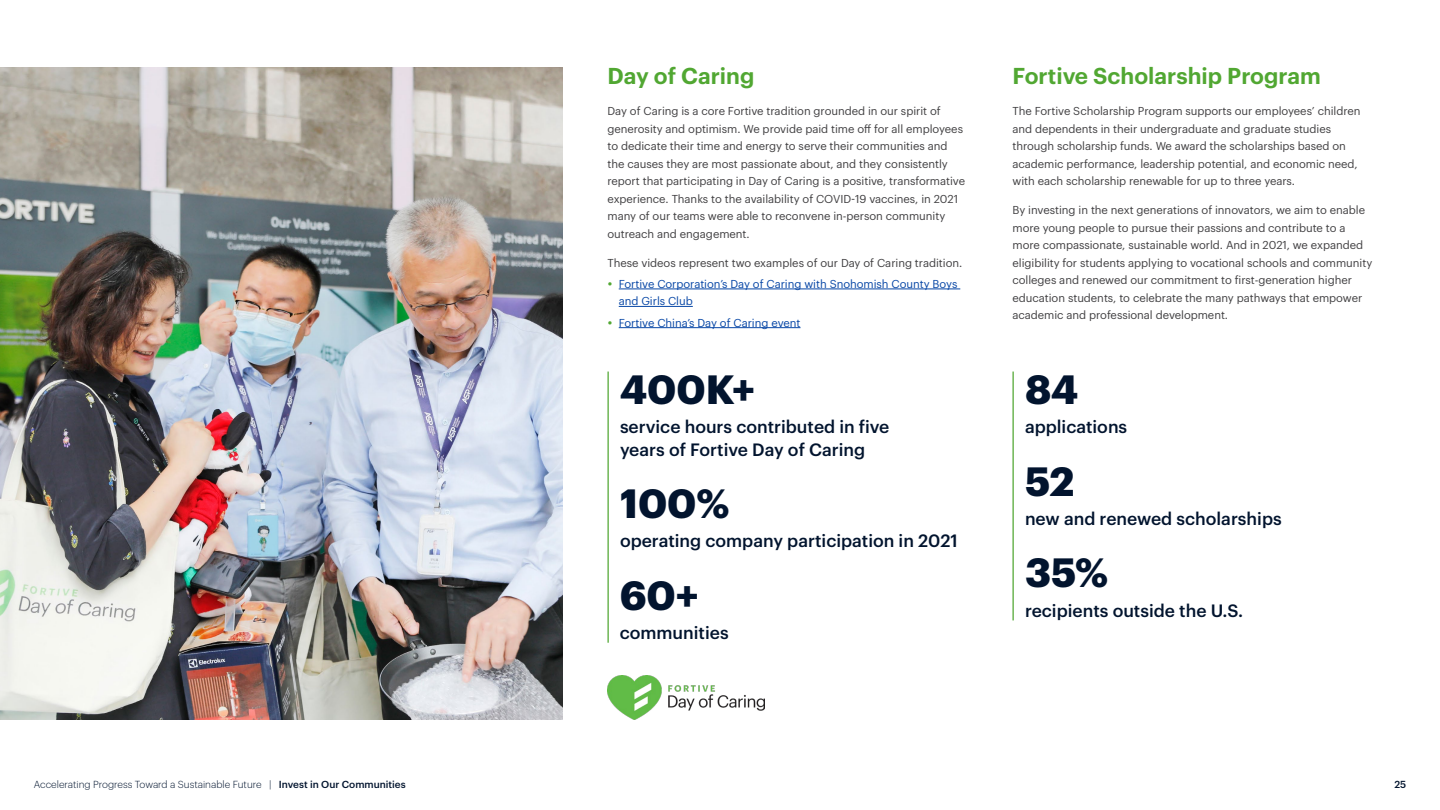
<style>
.page{position:relative;width:1440px;height:810px;background:#fff}
.page>*{position:absolute;margin:0;border:0;box-sizing:border-box;transform-origin:0 0}
.t1{font:700 40px "Graphik";color:#02142e}
.t2{font:600 22.5px "Graphik";color:#51a732}
.t3{font:500 17.5px/22.5px "Graphik";color:#02142e}
.t4{font:11.25px/17.5px "Graphik";letter-spacing:-.005em;color:#414042}
.t5{font:11.25px/17.5px "Graphik";letter-spacing:-.005em;color:#0847a6}
.t6{font:300 10px "Graphik";color:#02142e}
.t7{font:500 10px "Graphik";color:#02142e}
.s1{font-weight:500}
</style>
<div class="page">
<hr style="left:619px;top:289px;width:341px;height:1px;background:#0847a6">
<hr style="left:619px;top:306px;width:74px;height:1px;background:#0847a6">
<hr style="left:619px;top:327px;width:182px;height:1px;background:#0847a6">
<img style="left:0;top:68px;width:562px;height:652px">
<img style="left:608px;top:675px;width:157px;height:45px">
<hr style="left:608px;top:372px;width:1px;height:271px;background:#51a732">
<hr style="left:1012px;top:372px;width:2px;height:248px;background:#51a732">
<h2 class="t2" style="left:608px;top:58px;width:148px">Day of Caring</h2>
<p class="t4" style="left:608px;top:102px;width:359px">Day of Caring is a core Fortive tradition grounded in our spirit of generosity and optimism. We provide paid time off for all employees to dedicate their time and energy to serve their communities and the causes they are most passionate about, and they consistently report that participating in Day of Caring is a positive, transformative experience. Thanks to the availability of COVID-19 vaccines, in 2021 many of our teams were able to reconvene in-person community outreach and engagement.</p>
<p class="t4" style="left:608px;top:253px;width:356px">These videos represent two examples of our Day of Caring tradition.</p>
<p class="t5" style="left:619px;top:274px;width:340px">Fortive Corporation’s Day of Caring with Snohomish County Boys and Girls Club</p>
<p class="t5" style="left:619px;top:313px;width:183px">Fortive China’s Day of Caring event</p>
<h1 class="t1" style="left:620px;top:358px;width:137px">400K+</h1>
<h3 class="t3" style="left:620px;top:414px;width:271px">service hours contributed in five years of Fortive Day of Caring</h3>
<h1 class="t1" style="left:620px;top:473px;width:111px">100%</h1>
<h3 class="t3" style="left:620px;top:528px;width:339px">operating company participation in 2021</h3>
<h1 class="t1" style="left:620px;top:564px;width:80px">60+</h1>
<h3 class="t3" style="left:620px;top:620px;width:110px">communities</h3>
<h2 class="t2" style="left:1012px;top:58px;width:310px">Fortive Scholarship Program</h2>
<p class="t4" style="left:1012px;top:102px;width:349px">The Fortive Scholarship Program supports our employees’ children and dependents in their undergraduate and graduate studies through scholarship funds. We award the scholarships based on academic performance, leadership potential, and economic need, with each scholarship renewable for up to three years.</p>
<p class="t4" style="left:1012px;top:200px;width:361px">By investing in the next generations of innovators, we aim to enable more young people to pursue their passions and contribute to a more compassionate, sustainable world. And in 2021, we expanded eligibility for students applying to vocational schools and community colleges and renewed our commitment to first-generation higher education students, to celebrate the many pathways that empower academic and professional development.</p>
<h1 class="t1" style="left:1025px;top:358px;width:55px">84</h1>
<h3 class="t3" style="left:1025px;top:414px;width:104px">applications</h3>
<h1 class="t1" style="left:1025px;top:450px;width:51px">52</h1>
<h3 class="t3" style="left:1025px;top:506px;width:258px">new and renewed scholarships</h3>
<h1 class="t1" style="left:1025px;top:542px;width:85px">35%</h1>
<h3 class="t3" style="left:1025px;top:598px;width:220px">recipients outside the U.S.</h3>
<p class="t6" style="left:34px;top:777px;width:374px">Accelerating Progress Toward a Sustainable Future | <span class="s1">Invest in Our Communities</span></p>
<p class="t7" style="left:1394px;top:776px;width:13px">25</p>
</div>
